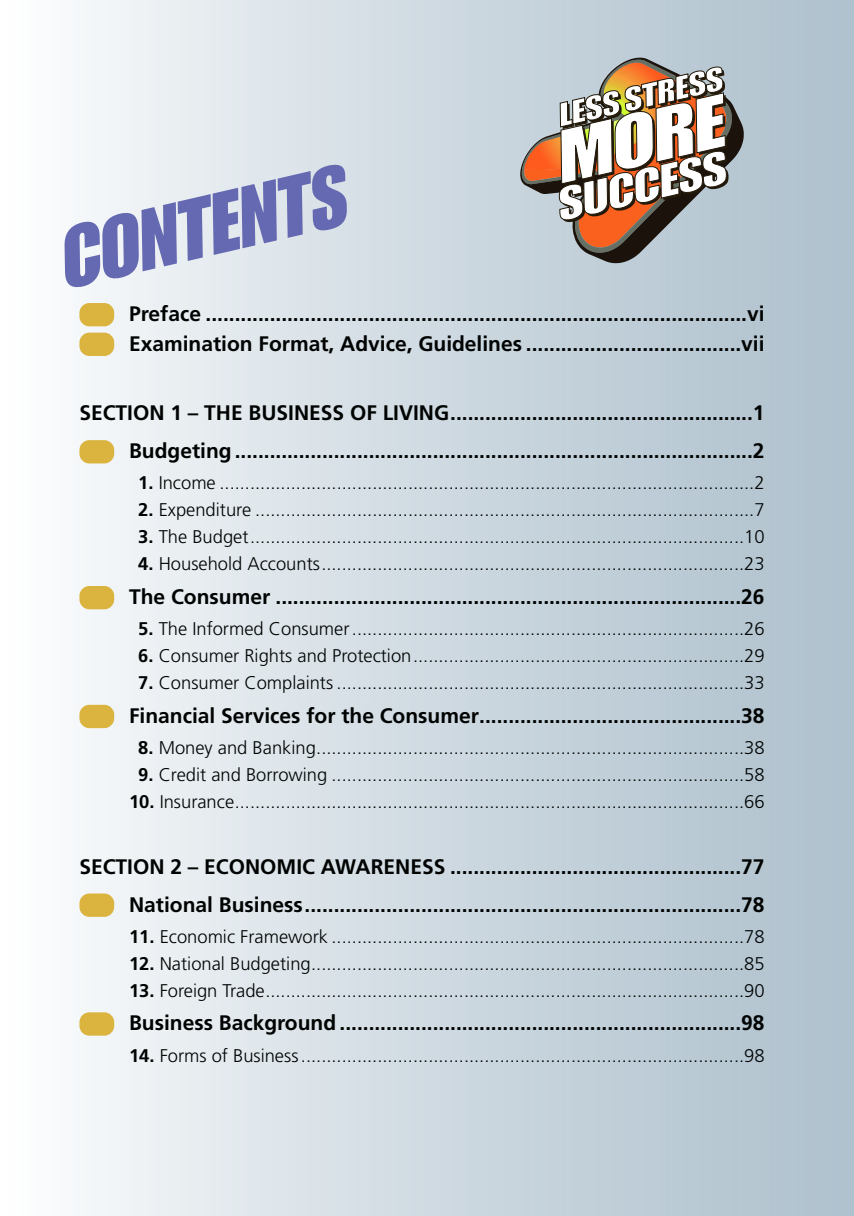
<style>
.page{position:relative;width:854px;height:1216px;background:#fff}
.page>*{position:absolute;margin:0;border:0;box-sizing:border-box;transform-origin:0 0}
.t1{font:italic 84px "Impact";color:#6469b1}
.t2{font:700 21px/37.8px "Frutiger";color:#000302;text-align:right}
.t3{font:300 18.38px "Frutiger";color:#000302}
.s1{font-weight:700}
</style>
<div class="page">
<img style="left:79px;top:0;width:774px;height:1215px">
<div style="left:79px;top:303px;width:35px;height:23px;background:#dab43e;border-radius:10px"></div>
<div style="left:79px;top:440px;width:35px;height:23px;background:#dab43e;border-radius:10px"></div>
<div style="left:79px;top:586px;width:35px;height:23px;background:#dab43e;border-radius:10px"></div>
<div style="left:79px;top:704px;width:35px;height:24px;background:#dab43e;border-radius:10px"></div>
<div style="left:79px;top:893px;width:35px;height:23px;background:#dab43e;border-radius:10px"></div>
<div style="left:79px;top:1012px;width:35px;height:23px;background:#dab43e;border-radius:10px"></div>
<div style="left:79px;top:332px;width:35px;height:24px;background:#dab43e;border-radius:10px"></div>
<svg style="left:520px;top:58px;width:223px;height:205px;background:#a0acb4"></svg>
<svg style="left:521px;top:60px;width:211px;height:203px"></svg>
<p class="t1" style="left:50px;top:231px;width:293px;rotate:-13deg">CONTENTS</p>
<p class="t2" style="left:129px;top:301px;width:636px;line-height:29.4px;text-align:left">Preface .............................................................................................vi<br>Examination Format, Advice, Guidelines .....................................vii</p>
<p class="t2" style="left:79px;top:396px;width:686px">SECTION 1 – THE BUSINESS OF LIVING....................................................1<br>Budgeting.........................................................................................2</p>
<p class="t3" style="left:138px;top:475px;width:627px"><span class="s1">1.</span> Income .........................................................................................................2</p>
<p class="t3" style="left:138px;top:502px;width:627px"><span class="s1">2.</span> Expenditure ..................................................................................................7</p>
<p class="t3" style="left:138px;top:529px;width:627px"><span class="s1">3.</span> The Budget.................................................................................................10</p>
<p class="t3" style="left:138px;top:556px;width:627px"><span class="s1">4.</span> Household Accounts...................................................................................23</p>
<p class="t2" style="left:129px;top:579px;width:636px">The Consumer ................................................................................26</p>
<p class="t3" style="left:138px;top:621px;width:627px"><span class="s1">5.</span> The Informed Consumer.............................................................................26</p>
<p class="t3" style="left:138px;top:648px;width:627px"><span class="s1">6.</span> Consumer Rights and Protection.................................................................29</p>
<p class="t3" style="left:138px;top:675px;width:627px"><span class="s1">7.</span> Consumer Complaints ................................................................................33</p>
<p class="t2" style="left:129px;top:698px;width:636px">Financial Services for the Consumer.............................................38</p>
<p class="t3" style="left:138px;top:740px;width:627px"><span class="s1">8.</span> Money and Banking....................................................................................38</p>
<p class="t3" style="left:138px;top:767px;width:627px"><span class="s1">9.</span> Credit and Borrowing .................................................................................58</p>
<p class="t3" style="left:129px;top:794px;width:636px"><span class="s1">10.</span> Insurance....................................................................................................66</p>
<p class="t2" style="left:79px;top:849px;width:686px">SECTION 2 – ECONOMIC AWARENESS ..................................................77<br>National Business...........................................................................78</p>
<p class="t3" style="left:129px;top:928px;width:636px"><span class="s1">11.</span> Economic Framework .................................................................................78</p>
<p class="t3" style="left:129px;top:956px;width:636px"><span class="s1">12.</span> National Budgeting.....................................................................................85</p>
<p class="t3" style="left:129px;top:983px;width:636px"><span class="s1">13.</span> Foreign Trade..............................................................................................90</p>
<p class="t2" style="left:129px;top:1005px;width:636px">Business Background .....................................................................98</p>
<p class="t3" style="left:129px;top:1047px;width:636px"><span class="s1">14.</span> Forms of Business.......................................................................................98</p>
</div>
